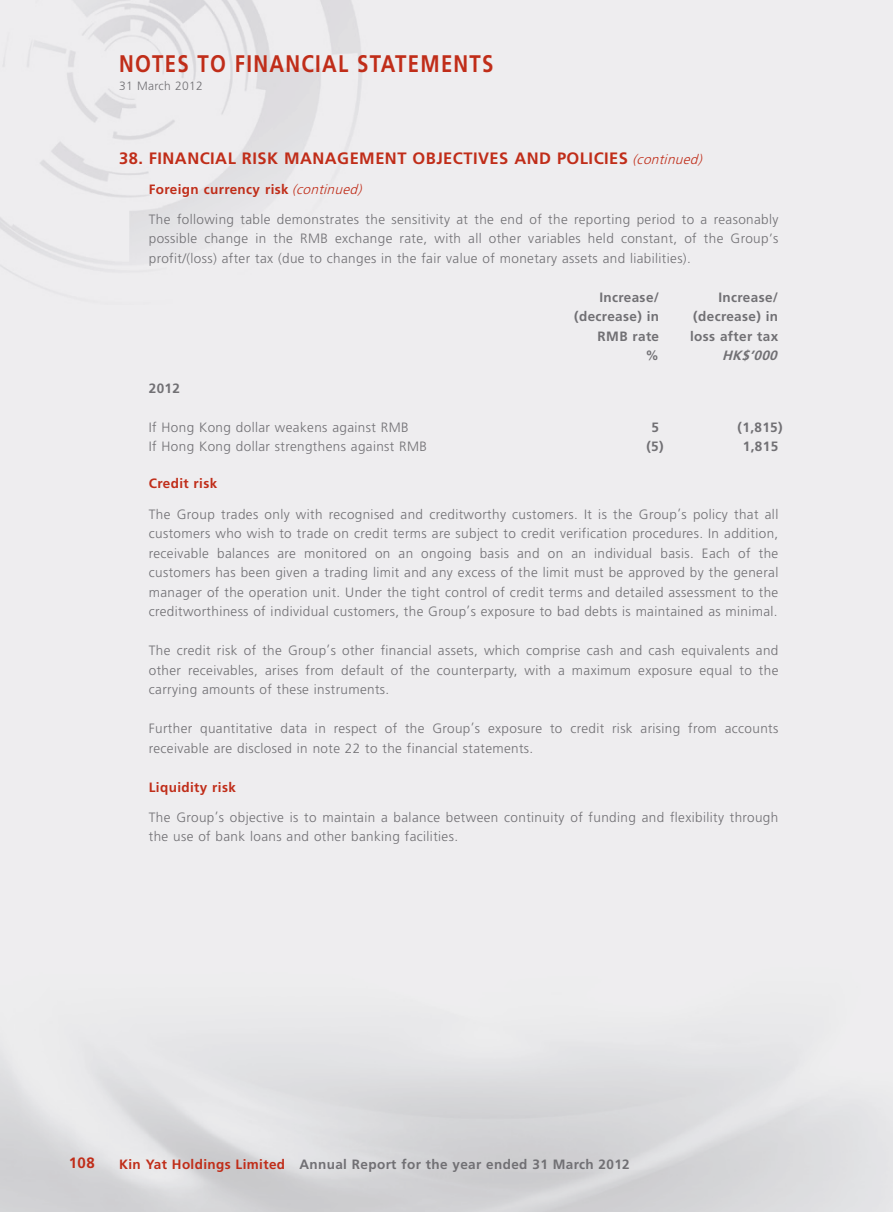
<style>
.page{position:relative;width:893px;height:1212px;background:#fff}
.page>*{position:absolute;margin:0;border:0;box-sizing:border-box;transform-origin:0 0}
.t1{font:700 24px "Frutiger LT Std";letter-spacing:.065em;color:#c02d19;scale:.85 1}
.Heading_1{font:700 16.5px "Frutiger LT Std";letter-spacing:.03em;color:#c02d19}
.t2{font:700 15px "Frutiger LT Std";color:#c02d19}
.Body_Text{font:300 13.5px/19.5px "Frutiger LT Std";letter-spacing:.03em;color:#717074;text-align:justify}
.Body_Text-2{font:700 13.5px "Frutiger LT Std";letter-spacing:.03em;color:#717074}
.Heading_2{font:700 13.5px "Frutiger LT Std";letter-spacing:.03em;color:#c02d19}
.Body_Text-3{font:italic 700 13.5px "Frutiger LT Std";color:#717074}
.t3{font:300 12px "Frutiger LT Std";letter-spacing:.03em;color:#717074}
.s1{font-weight:300;font-style:italic;font-size:13.5px}
.s2{font-weight:300;font-style:italic}
.s3{color:#c02d19}
</style>
<div class="page">
<img style="left:0;top:0;width:893px;height:305px">
<h1 class="t1" style="left:119px;top:49px;width:442px">NOTES TO FINANCIAL STATEMENTS</h1>
<p class="t3" style="left:119px;top:79px;width:85px">31 March 2012</p>
<p class="Heading_1" style="left:119px;top:148px;width:588px">38. FINANCIAL RISK MANAGEMENT OBJECTIVES AND POLICIES <span class="s1">(continued)</span></p>
<p class="Heading_2" style="left:149px;top:181px;width:218px">Foreign currency risk <span class="s2">(continued)</span></p>
<p class="Body_Text" style="left:149px;top:210px;width:631px">The following table demonstrates the sensitivity at the end of the reporting period to a reasonably possible change in the RMB exchange rate, with all other variables held constant, of the Group’s profit/(loss) after tax (due to changes in the fair value of monetary assets and liabilities).</p>
<p class="Body_Text-2" style="left:599px;top:289px;width:61px">Increase/</p>
<p class="Body_Text-2" style="left:574px;top:309px;width:86px">(decrease) in</p>
<p class="Body_Text-2" style="left:598px;top:328px;width:63px">RMB rate</p>
<p class="Body_Text-2" style="left:718px;top:289px;width:61px">Increase/</p>
<p class="Body_Text-2" style="left:693px;top:309px;width:86px">(decrease) in</p>
<p class="Body_Text-2" style="left:690px;top:328px;width:90px">loss after tax</p>
<p class="Body_Text-2" style="left:646px;top:348px;width:15px">%</p>
<p class="Body_Text-3" style="left:722px;top:348px;width:61px">HK$’000</p>
<p class="Body_Text-2" style="left:149px;top:380px;width:33px">2012</p>
<p class="Body_Text" style="left:149px;top:417px;width:261px">If Hong Kong dollar weakens against RMB</p>
<p class="Body_Text-2" style="left:652px;top:419px;width:9px">5</p>
<p class="Body_Text-2" style="left:738px;top:419px;width:47px">(1,815)</p>
<p class="Body_Text" style="left:149px;top:437px;width:280px">If Hong Kong dollar strengthens against RMB</p>
<p class="Body_Text-2" style="left:646px;top:438px;width:19px">(5)</p>
<p class="Body_Text-2" style="left:743px;top:438px;width:37px">1,815</p>
<p class="Heading_2" style="left:149px;top:476px;width:70px">Credit risk</p>
<p class="Body_Text" style="left:149px;top:504px;width:631px">The Group trades only with recognised and creditworthy customers. It is the Group’s policy that all customers who wish to trade on credit terms are subject to credit verification procedures. In addition, receivable balances are monitored on an ongoing basis and on an individual basis. Each of the customers has been given a trading limit and any excess of the limit must be approved by the general manager of the operation unit. Under the tight control of credit terms and detailed assessment to the creditworthiness of individual customers, the Group’s exposure to bad debts is maintained as minimal.</p>
<p class="Body_Text" style="left:149px;top:641px;width:631px">The credit risk of the Group’s other financial assets, which comprise cash and cash equivalents and other receivables, arises from default of the counterparty, with a maximum exposure equal to the carrying amounts of these instruments.</p>
<p class="Body_Text" style="left:149px;top:719px;width:631px">Further quantitative data in respect of the Group’s exposure to credit risk arising from accounts receivable are disclosed in note 22 to the financial statements.</p>
<p class="Heading_2" style="left:149px;top:779px;width:89px">Liquidity risk</p>
<p class="Body_Text" style="left:149px;top:807px;width:631px">The Group’s objective is to maintain a balance between continuity of funding and flexibility through the use of bank loans and other banking facilities.</p>
<p class="t2" style="left:69px;top:1154px;width:27px">108</p>
<p class="Body_Text-2" style="left:119px;top:1156px;width:512px"><span class="s3">Kin Yat Holdings Limited</span> Annual Report for the year ended 31 March 2012</p>
</div>
